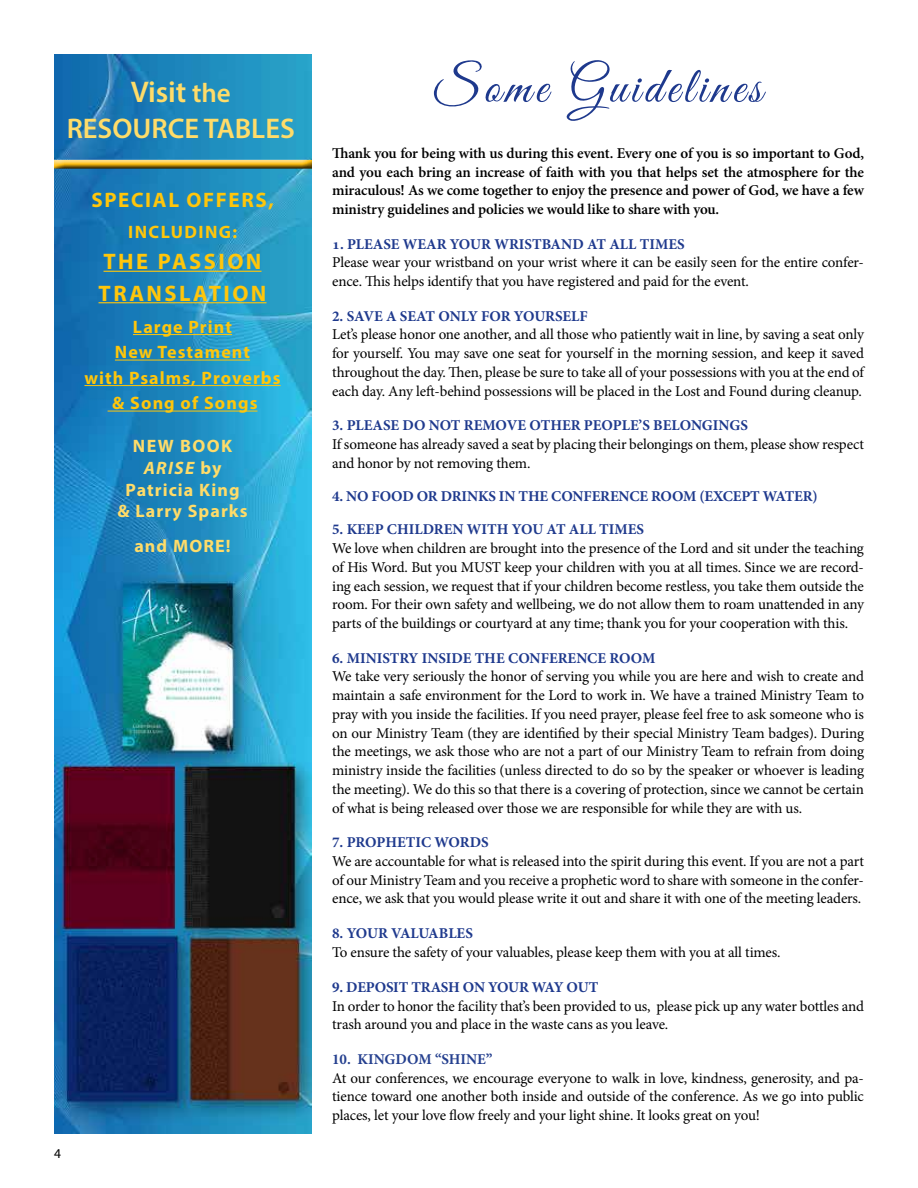
<style>
.page{position:relative;width:918px;height:1188px;background:#fff}
.page>*{position:absolute;margin:0;border:0;box-sizing:border-box;transform-origin:0 0}
.t1{font:51px "Great Vibes";letter-spacing:.08em;color:#1e398d}
.t2{font:600 30px "Myriad Pro";color:#ffdc69}
.t3{font:600 28.5px "Myriad Pro";color:#ffdc69}
.t4{font:700 22.5px/31.5px "Myriad Pro";letter-spacing:.11em;color:#ffc60b}
.t5{font:700 21px "Myriad Pro";letter-spacing:.08em;color:#ffc60b}
.t6{font:700 18px/25.5px "Myriad Pro";letter-spacing:.06em;color:#ffc60b;text-align:center}
.t7{font:700 18px/21.6px "Myriad Pro";letter-spacing:.06em;color:#ffdc69;text-align:center}
.t8{font:700 18px "Myriad Pro";letter-spacing:.08em;color:#ffc60b}
.t9{font:15px/18.8px "Minion Pro";letter-spacing:-.015em;color:#000;text-align:justify}
.t10{font:700 15px "Minion Pro";letter-spacing:-.005em;color:#1e398d}
.t11{font:600 15px/18.8px "Minion Pro";letter-spacing:-.01em;color:#000;text-align:justify}
.t12{font:700 15px "Minion Pro";color:#25408f}
.t13{font:13.5px "Myriad Pro";color:#000}
.s1{font-size:27px}
.s2{font-style:italic}
</style>
<div class="page">
<img style="left:54px;top:54px;width:258px;height:1080px">
<div style="left:52px;top:157px;width:261px;height:11px;background:#fff;opacity:.75"></div>
<div style="left:52px;top:159px;width:261px;height:10px;background:#000;opacity:.75"></div>
<hr style="left:104px;top:271px;width:158px;height:1px;background:#ffc60b">
<hr style="left:99px;top:302px;width:168px;height:1px;background:#ffc60b">
<hr style="left:133px;top:334px;width:99px;height:1px;background:#ffc60b">
<hr style="left:115px;top:360px;width:135px;height:1px;background:#ffc60b">
<hr style="left:84px;top:385px;width:197px;height:1px;background:#ffc60b">
<hr style="left:108px;top:411px;width:149px;height:1px;background:#ffc60b">
<h2 class="t2" style="left:131px;top:73px;width:102px">Visit <span class="s1">the</span></h2>
<h3 class="t3" style="left:67px;top:111px;width:230px">RESOURCE TABLES</h3>
<h3 class="t5" style="left:91px;top:186px;width:184px">SPECIAL OFFERS,</h3>
<p class="t8" style="left:128px;top:220px;width:110px">INCLUDING:</p>
<h3 class="t4" style="left:99px;top:245px;width:169px">THE PASSION<br>TRANSLATION</h3>
<p class="t6" style="left:84px;top:313px;width:198px">Large Print<br>New Testament<br>with Psalms, Proverbs &amp; Song of Songs</p>
<p class="t7" style="left:118px;top:435px;width:132px">NEW BOOK<br><span class="s2">ARISE</span> by<br>Patricia King &amp; Larry Sparks</p>
<p class="t7" style="left:134px;top:535px;width:98px">and MORE!</p>
<p class="t13" style="left:54px;top:1145px;width:8px">4</p>
<h1 class="t1" style="left:434px;top:58px;width:330px">Some Guidelines</h1>
<p class="t11" style="left:332px;top:144px;width:533px">Thank you for being with us during this event. Every one of you is so important to God, and you each bring an increase of faith with you that helps set the atmosphere for the miraculous! As we come together to enjoy the presence and power of God, we have a few ministry guidelines and policies we would like to share with you.</p>
<p class="t10" style="left:332px;top:233px;width:354px">1. PLEASE WEAR YOUR WRISTBAND AT ALL TIMES</p>
<p class="t9" style="left:332px;top:253px;width:533px">Please wear your wristband on your wrist where it can be easily seen for the entire confer&shy;ence. This helps identify that you have registered and paid for the event.</p>
<p class="t10" style="left:332px;top:305px;width:257px">2. SAVE A SEAT ONLY FOR YOURSELF</p>
<p class="t9" style="left:332px;top:325px;width:533px">Let’s please honor one another, and all those who patiently wait in line, by saving a seat only for yourself. You may save one seat for yourself in the morning session, and keep it saved throughout the day. Then, please be sure to take all of your possessions with you at the end of each day. Any left-behind possessions will be placed in the Lost and Found during cleanup.</p>
<p class="t10" style="left:332px;top:415px;width:417px">3. PLEASE DO NOT REMOVE OTHER PEOPLE’S BELONGINGS</p>
<p class="t9" style="left:332px;top:435px;width:533px">If someone has already saved a seat by placing their belongings on them, please show respect and honor by not removing them.</p>
<p class="t10" style="left:332px;top:486px;width:487px">4. NO FOOD OR DRINKS IN THE CONFERENCE ROOM (EXCEPT WATER)</p>
<p class="t10" style="left:332px;top:519px;width:314px">5. KEEP CHILDREN WITH YOU AT ALL TIMES</p>
<p class="t9" style="left:332px;top:539px;width:533px">We love when children are brought into the presence of the Lord and sit under the teaching of His Word. But you MUST keep your children with you at all times. Since we are record&shy;ing each session, we request that if your children become restless, you take them outside the room. For their own safety and wellbeing, we do not allow them to roam unattended in any parts of the buildings or courtyard at any time; thank you for your cooperation with this.</p>
<p class="t10" style="left:332px;top:647px;width:325px">6. MINISTRY INSIDE THE CONFERENCE ROOM</p>
<p class="t9" style="left:332px;top:667px;width:533px">We take very seriously the honor of serving you while you are here and wish to create and maintain a safe environment for the Lord to work in. We have a trained Ministry Team to pray with you inside the facilities. If you need prayer, please feel free to ask someone who is on our Ministry Team (they are identified by their special Ministry Team badges). During the meetings, we ask those who are not a part of our Ministry Team to refrain from doing ministry inside the facilities (unless directed to do so by the speaker or whoever is leading the meeting). We do this so that there is a covering of protection, since we cannot be certain of what is being released over those we are responsible for while they are with us.</p>
<p class="t10" style="left:332px;top:832px;width:158px">7. PROPHETIC WORDS</p>
<p class="t9" style="left:332px;top:852px;width:533px">We are accountable for what is released into the spirit during this event. If you are not a part of our Ministry Team and you receive a prophetic word to share with someone in the confer&shy;ence, we ask that you would please write it out and share it with one of the meeting leaders.</p>
<p class="t10" style="left:332px;top:923px;width:142px">8. YOUR VALUABLES</p>
<p class="t9" style="left:332px;top:943px;width:450px">To ensure the safety of your valuables, please keep them with you at all times.</p>
<p class="t10" style="left:332px;top:977px;width:268px">9. DEPOSIT TRASH ON YOUR WAY OUT</p>
<p class="t9" style="left:332px;top:997px;width:533px">In order to honor the facility that’s been provided to us, please pick up any water bottles and trash around you and place in the waste cans as you leave.</p>
<p class="t12" style="left:332px;top:1049px;width:162px">10. KINGDOM “SHINE”</p>
<p class="t9" style="left:332px;top:1069px;width:533px">At our conferences, we encourage everyone to walk in love, kindness, generosity, and pa&shy;tience toward one another both inside and outside of the conference. As we go into public places, let your love flow freely and your light shine. It looks great on you!</p>
</div>
